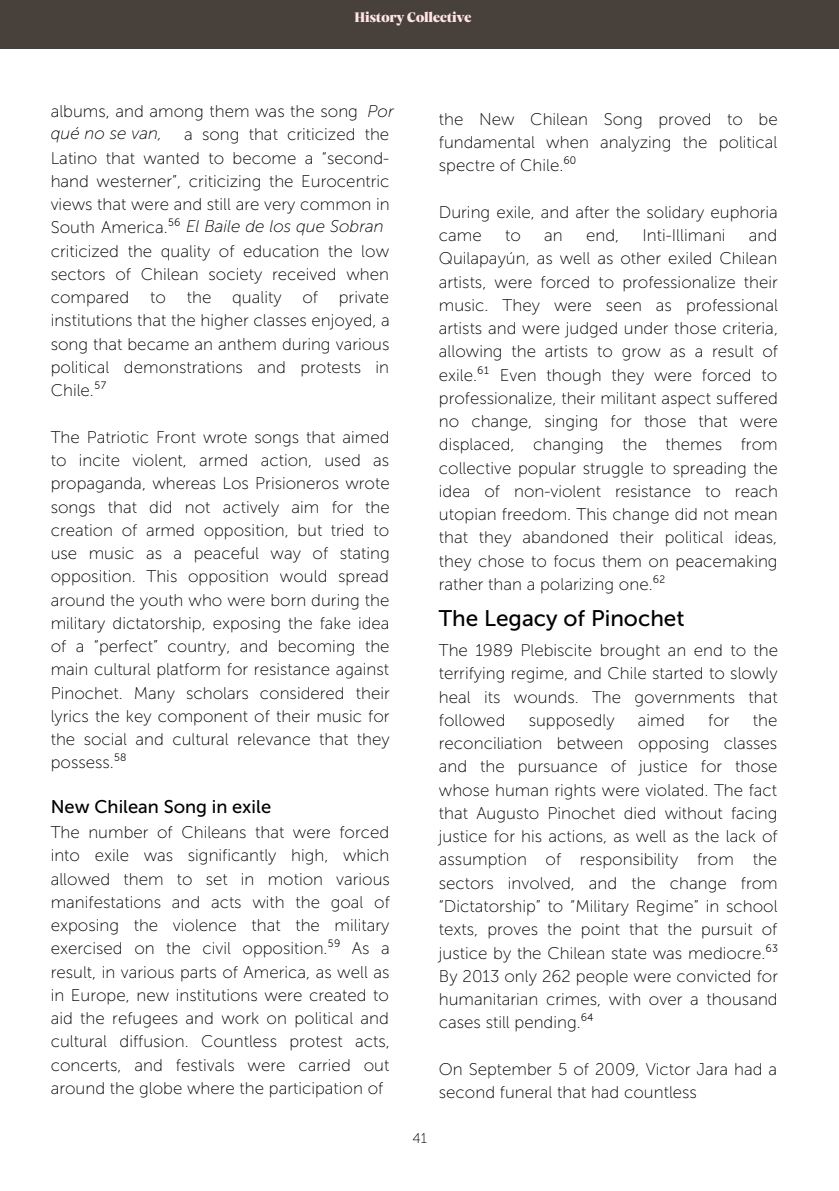
<style>
.page{position:relative;width:839px;height:1191px;background:#fff}
.page>*{position:absolute;margin:0;border:0;box-sizing:border-box;transform-origin:0 0}
.t1{font:22.6px "Museo Sans 500";color:#000}
.t2{font:18.4px "Museo Sans 500";color:#000}
.t3{font:17px/23.2px "Museo Sans 100";color:#000;text-align:justify}
.t4{font:italic 17px "Museo Sans 100";color:#000}
.t5{font:14px "Carelia Upright";letter-spacing:-.03em;color:#ffe6e3}
.t6{font:14px "Museo Sans 100";color:#000}
.s1{font-style:normal}
</style>
<div class="page">
<div style="left:0;top:0;width:838px;height:48px;background:#47403b"></div>
<p class="t5" style="left:354px;top:9px;width:119px">History Collective</p>
<p class="t3" style="left:51px;top:100px;width:340px">albums, and among them was the song Por</p>
<p class="t3" style="left:89px;top:123px;width:302px">no se van, a song that criticized the</p>
<p class="t3" style="left:51px;top:146px;width:340px">Latino that wanted to become a “second-</p>
<p class="t3" style="left:51px;top:170px;width:340px">hand westerner”, criticizing the Eurocentric</p>
<p class="t3" style="left:51px;top:193px;width:340px">views that were and still are very common in</p>
<p class="t4" style="left:51px;top:216px;width:334px"><span class="s1">South America.⁵⁶</span> El Baile de los que Sobran</p>
<p class="t4" style="left:367px;top:101px;width:28px">Por</p>
<p class="t4" style="left:51px;top:123px;width:113px">qué no se van,</p>
<p class="t3" style="left:51px;top:216px;width:341px;text-indent:198px">de los que Sobran criticized the quality of education the low sectors of Chilean society received when compared to the quality of private institutions that the higher classes enjoyed, a song that became an anthem during various political demonstrations and protests in Chile.⁵⁷</p>
<p class="t3" style="left:51px;top:425px;width:340px">The Patriotic Front wrote songs that aimed to incite violent, armed action, used as propaganda, whereas Los Prisioneros wrote songs that did not actively aim for the creation of armed opposition, but tried to use music as a peaceful way of stating opposition. This opposition would spread around the youth who were born during the military dictatorship, exposing the fake idea of a “perfect” country, and becoming the main cultural platform for resistance against Pinochet. Many scholars considered their lyrics the key component of their music for the social and cultural relevance that they possess.⁵⁸</p>
<p class="t2" style="left:51px;top:796px;width:222px">New Chilean Song in exile</p>
<p class="t3" style="left:51px;top:821px;width:341px">The number of Chileans that were forced into exile was significantly high, which allowed them to set in motion various manifestations and acts with the goal of exposing the violence that the military exercised on the civil opposition.⁵⁹ As a result, in various parts of America, as well as in Europe, new institutions were created to aid the refugees and work on political and cultural diffusion. Countless protest acts, concerts, and festivals were carried out around the globe where the participation of</p>
<p class="t3" style="left:439px;top:107px;width:340px">the New Chilean Song proved to be fundamental when analyzing the political spectre of Chile.⁶⁰</p>
<p class="t3" style="left:439px;top:200px;width:340px">During exile, and after the solidary euphoria came</p>
<p class="t3" style="left:439px;top:224px;width:341px;text-indent:310px">and Quilapayún, as well as other exiled Chilean artists, were forced to professionalize their music. They were seen as professional artists and were judged under those criteria, allowing the artists to grow as a result of exile.⁶¹ Even though they were forced to professionalize, their militant aspect suffered no change, singing for those that were displaced, changing the themes from collective popular struggle to spreading the idea of non-violent resistance to reach utopian freedom. This change did not mean that they abandoned their political ideas, they chose to focus them on peacemaking rather than a polarizing one.⁶²</p>
<p class="t1" style="left:439px;top:604px;width:247px">The Legacy of Pinochet</p>
<p class="t3" style="left:439px;top:639px;width:341px">The 1989 Plebiscite brought an end to the terrifying regime, and Chile started to slowly heal its wounds. The governments that followed</p>
<p class="t3" style="left:505px;top:224px;width:17px">to</p>
<p class="t3" style="left:544px;top:224px;width:20px">an</p>
<p class="t3" style="left:586px;top:224px;width:35px">end,</p>
<p class="t3" style="left:642px;top:224px;width:84px">Inti-Illimani</p>
<p class="t3" style="left:528px;top:709px;width:87px">supposedly</p>
<p class="t3" style="left:638px;top:709px;width:49px">aimed</p>
<p class="t3" style="left:708px;top:709px;width:23px">for</p>
<p class="t3" style="left:439px;top:709px;width:341px;text-indent:314px">the reconciliation between opposing classes and the pursuance of justice for those whose human rights were violated. The fact that Augusto Pinochet died without facing justice for his actions, as well as the lack of assumption of responsibility from the sectors involved, and the change from “Dictatorship” to “Military Regime” in school texts, proves the point that the pursuit of justice by the Chilean state was mediocre.⁶³<br>By 2013 only 262 people were convicted for humanitarian crimes, with over a thousand cases still pending.⁶⁴</p>
<p class="t3" style="left:439px;top:1057px;width:340px">On September 5 of 2009, Victor Jara had a second funeral that had countless</p>
<p class="t6" style="left:412px;top:1129px;width:16px">41</p>
</div>
